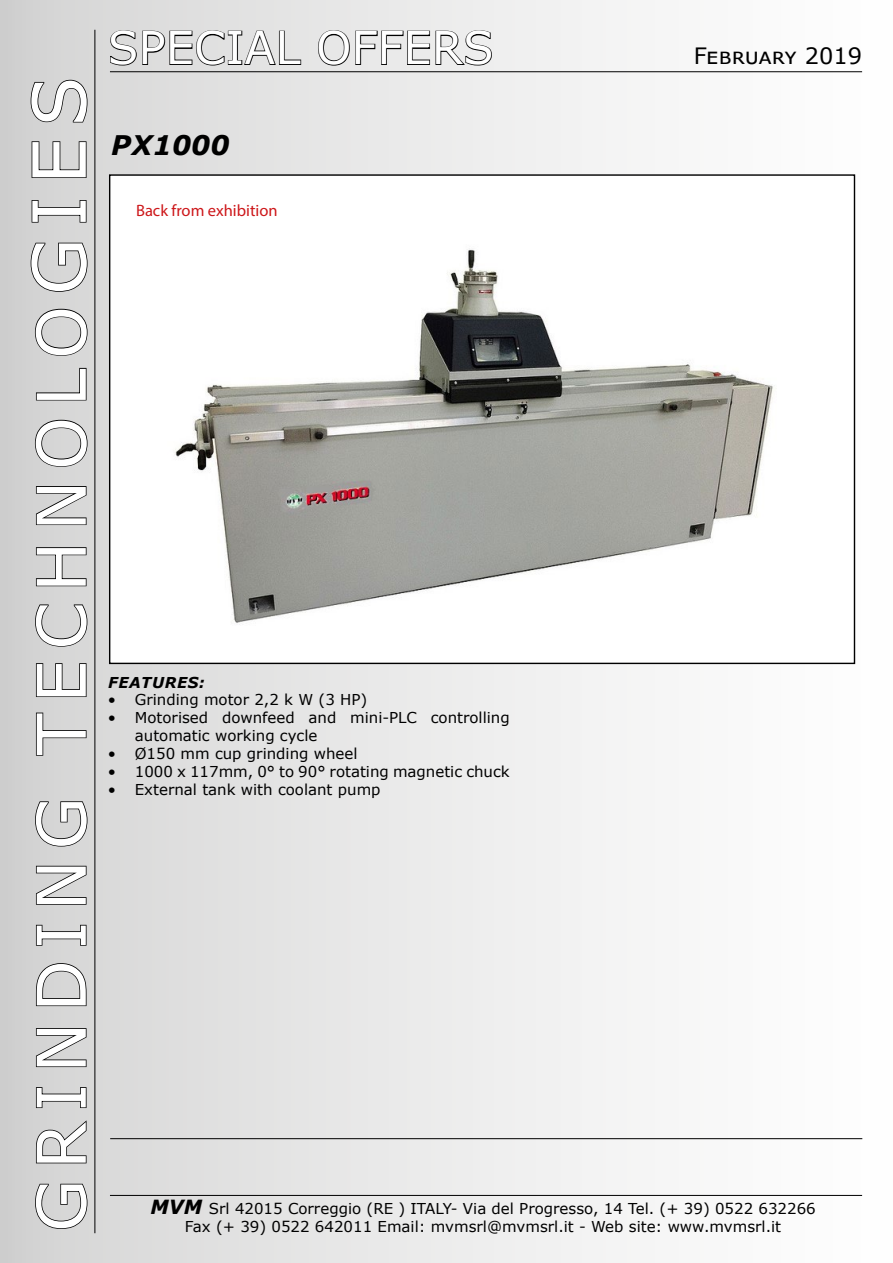
<style>
.page{position:relative;width:893px;height:1263px;background:#fff}
.page>*{position:absolute;margin:0;border:0;box-sizing:border-box;transform-origin:0 0}
.t1{font:67.5px "Verdana";letter-spacing:.155em;color:#fff}
.t2{font:45px "Verdana";color:#fff}
.t3{font:italic 700 27px "Verdana";color:#000}
.t4{font:22.5px "Verdana";color:#000}
.t5{font:16.5px "Myriad Pro";color:#cd171a}
.t6{font:15px/18px "Verdana";color:#000;text-align:center}
.t7{font:italic 700 15px "Verdana";letter-spacing:.035em;color:#000}
.s1{font-size:73.5px}
.s2{font-weight:700;font-style:italic;font-size:19.5px}
</style>
<div class="page">
<div style="left:1px;top:1px;width:891px;height:1261px;background:linear-gradient(to right,#d4d4d4,#fff)"></div>
<svg style="left:34px;top:1183px;width:54px;height:47px;background:#b0b0b0"></svg>
<svg style="left:35px;top:1119px;width:52px;height:45px;background:#b0b0b0"></svg>
<svg style="left:35px;top:1086px;width:52px;height:23px"></svg>
<svg style="left:35px;top:1027px;width:52px;height:41px;background:#a7a7a7"></svg>
<svg style="left:35px;top:962px;width:52px;height:45px;background:#afafaf"></svg>
<svg style="left:35px;top:924px;width:52px;height:22px"></svg>
<svg style="left:35px;top:865px;width:52px;height:40px;background:#a6a6a6"></svg>
<svg style="left:34px;top:800px;width:54px;height:47px;background:#b0b0b0"></svg>
<svg style="left:35px;top:712px;width:52px;height:44px;background:#bcbcbc"></svg>
<svg style="left:35px;top:662px;width:52px;height:36px;background:#a8a8a7"></svg>
<svg style="left:34px;top:604px;width:54px;height:43px;background:#b6b6b6"></svg>
<svg style="left:35px;top:546px;width:52px;height:41px;background:#aeaeae"></svg>
<svg style="left:35px;top:485px;width:52px;height:41px;background:#a7a7a7"></svg>
<svg style="left:34px;top:419px;width:54px;height:49px;background:#b5b5b4"></svg>
<svg style="left:35px;top:367px;width:52px;height:34px;background:#b8b8b8"></svg>
<svg style="left:34px;top:308px;width:54px;height:49px;background:#b5b5b4"></svg>
<svg style="left:30px;top:242px;width:58px;height:51px;background:#b2b2b2"></svg>
<svg style="left:31px;top:199px;width:56px;height:24px"></svg>
<svg style="left:31px;top:141px;width:56px;height:38px;background:#a9a9a9"></svg>
<svg style="left:30px;top:79px;width:58px;height:44px;background:#b1b1b1"></svg>
<svg style="left:109px;top:29px;width:193px;height:37px;background:#afafae"></svg>
<svg style="left:317px;top:29px;width:176px;height:37px;background:#b4b4b4"></svg>
<hr style="left:95px;top:30px;width:1px;height:1203px;background:#000">
<hr style="left:110px;top:71px;width:752px;height:1px;background:#000">
<hr style="left:110px;top:1195px;width:752px;height:1px;background:#000">
<hr style="left:110px;top:1138px;width:752px;height:1px;background:#000">
<div style="left:110px;top:175px;width:744px;height:488px;background:#fff"></div>
<img style="left:174px;top:248px;width:599px;height:377px">
<h1 class="t1" style="left:15px;top:1232px;width:1157px;rotate:-90deg">GRINDING TECHNOLO<span class="s1">GIES</span></h1>
<h2 class="t2" style="left:108px;top:17px;width:388px">SPECIAL OFFERS</h2>
<h3 class="t3" style="left:111px;top:126px;width:120px">PX1000</h3>
<p class="t5" style="left:136px;top:200px;width:143px">Back from exhibition</p>
<p class="t7" style="left:108px;top:672px;width:98px">FEATURES:</p>
<p class="t6" style="left:108px;top:690px;width:261px">• Grinding motor 2,2 k W (3 HP)</p>
<p class="t6" style="left:135px;top:708px;width:376px;text-align:left;text-indent:-27px">• Motorised downfeed and mini-PLC controlling automatic working cycle</p>
<p class="t6" style="left:108px;top:744px;width:251px">• Ø150 mm cup grinding wheel</p>
<p class="t6" style="left:108px;top:762px;width:403px">• 1000 x 117mm, 0° to 90° rotating magnetic chuck</p>
<p class="t6" style="left:108px;top:780px;width:274px">• External tank with coolant pump</p>
<h3 class="t4" style="left:694px;top:41px;width:170px">February 2019</h3>
<p class="t6" style="left:150px;top:1199px;width:667px"><span class="s2">MVM</span> Srl 42015 Correggio (RE ) ITALY- Via del Progresso, 14 Tel. (+ 39) 0522 632266<br>Fax (+ 39) 0522 642011 Email: mvmsrl@mvmsrl.it - Web site: www.mvmsrl.it</p>
</div>
